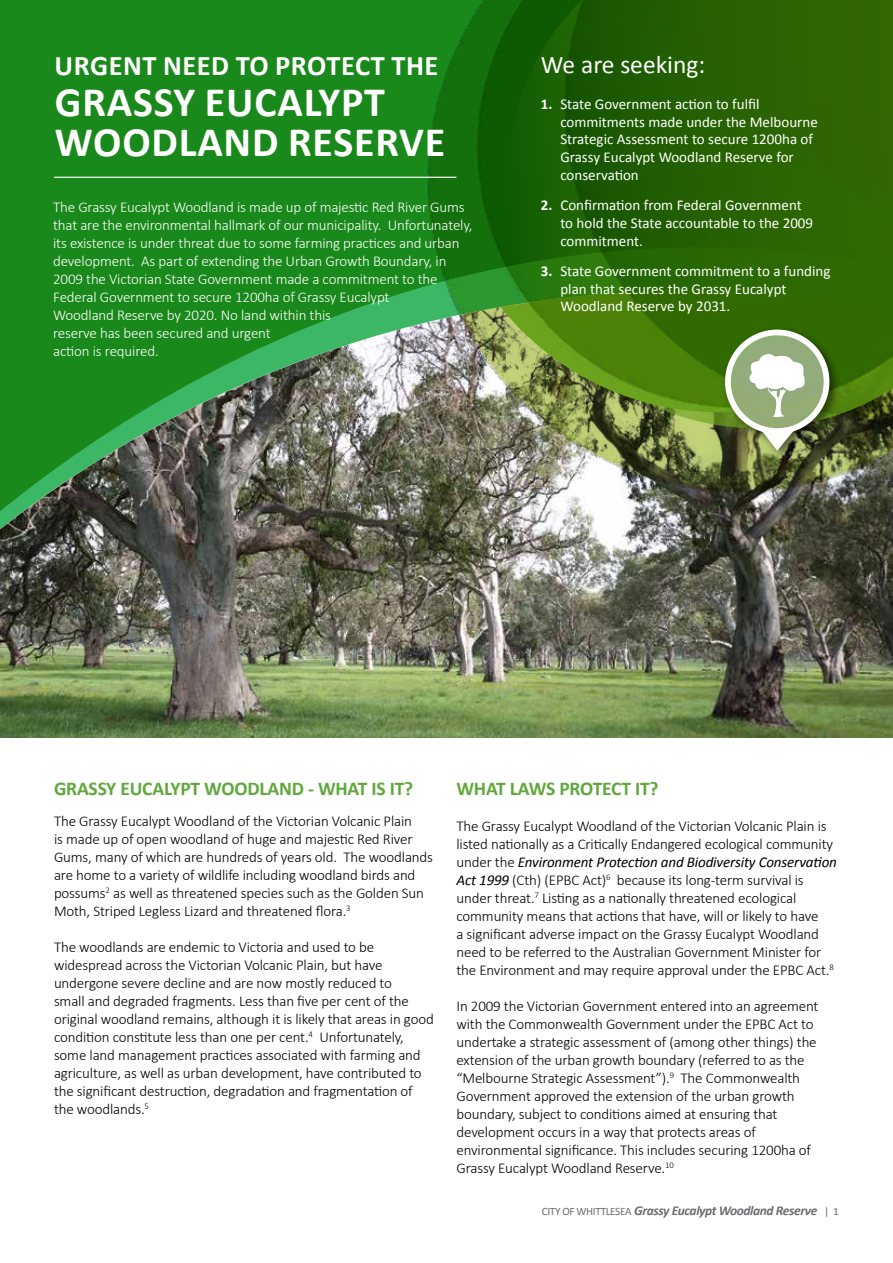
<style>
.page{position:relative;width:893px;height:1263px;background:#fff}
.page>*{position:absolute;margin:0;border:0;box-sizing:border-box;transform-origin:0 0}
.t1{font:700 42px/40.5px "Calibri";letter-spacing:.02em;color:#fff}
.t2{font:700 28.5px "Calibri";letter-spacing:.02em;color:#fff}
.t3{font:25.5px "Calibri";color:#fff}
.t4{font:700 19.5px "Calibri";letter-spacing:-.01em;color:#60a83c}
.t5{font:300 15px/18px "Calibri";letter-spacing:-.01em;color:#000}
.t6{font:300 15px/18px "Calibri";letter-spacing:-.01em;color:#fff}
.t7{font:15px/17.7px "Calibri";color:#fff}
.t8{font:italic 700 13.5px "Calibri";letter-spacing:-.03em;color:#6d6e71}
.s1{font-weight:700}
.s2{font-weight:400;font-style:italic}
.s3{font-weight:400;font-style:normal;font-size:11.25px}
</style>
<div class="page">
<img style="left:104px;top:589px;width:785px;height:149px">
<img style="left:0;top:585px;width:104px;height:153px">
<svg style="left:889px;top:683px;width:4px;height:55px"></svg>
<svg style="left:0;top:0;width:267px;height:585px;background:#2b7f2b"></svg>
<img style="left:267px;top:0;width:626px;height:683px">
<hr style="left:54px;top:177px;width:402px;height:1px;background:#fff">
<div style="left:721px;top:326px;width:120px;height:136px;background:#000;opacity:.55"></div>
<svg style="left:728px;top:332px;width:98px;height:99px;background:#a1b78b"></svg>
<div style="left:725px;top:330px;width:104px;height:104px;border:6px solid #fff;border-radius:50%"></div>
<svg style="left:759px;top:427px;width:34px;height:24px"></svg>
<svg style="left:747px;top:353px;width:58px;height:65px"></svg>
<h2 class="t2" style="left:55px;top:48px;width:238px">URGENT NEED TO PROTECT</h2>
<h2 class="t2" style="left:391px;top:48px;width:17px">THE</h2>
<h1 class="t1" style="left:55px;top:80px;width:392px">GRASSY EUCALYPT<br>WOODLAND RESERVE</h1>
<p class="t6" style="left:53px;top:198px;width:421px">The Grassy Eucalypt Woodland is made up of majestic Red River Gums that are the environmental hallmark of our municipality. Unfortunately, its existence is under threat due to some farming practices and urban development. As part of extending the Urban Growth Boundary, in 2009 the Victorian State Government made a commitment to the Federal Government to secure 1200ha of Grassy Eucalypt<br>Woodland Reserve by 2020. No land within this<br>reserve has been secured and urgent<br>action is required.</p>
<h3 class="t3" style="left:541px;top:49px;width:166px">We are seeking:</h3>
<p class="t7" style="left:560px;top:94px;width:259px;text-indent:-20px"><span class="s1">1.</span> State Government action to fulfil commitments made under the Melbourne Strategic Assessment to secure 1200ha of Grassy Eucalypt Woodland Reserve for conservation</p>
<p class="t7" style="left:560px;top:196px;width:254px;text-indent:-20px"><span class="s1">2.</span> Confirmation from Federal Government to hold the State accountable to the 2009 commitment.</p>
<p class="t7" style="left:560px;top:261px;width:272px;text-indent:-20px"><span class="s1">3.</span> State Government commitment to a funding plan that secures the Grassy Eucalypt<br>Woodland Reserve by 2031.</p>
<h3 class="t4" style="left:54px;top:776px;width:361px">GRASSY EUCALYPT WOODLAND - WHAT IS IT?</h3>
<p class="t5" style="left:54px;top:811px;width:380px">The Grassy Eucalypt Woodland of the Victorian Volcanic Plain<br>is made up of open woodland of huge and majestic Red River Gums, many of which are hundreds of years old. The woodlands are home to a variety of wildlife including woodland birds and possums<sup>2</sup> as well as threatened species such as the Golden Sun Moth, Striped Legless Lizard and threatened flora.<sup>3</sup></p>
<p class="t5" style="left:54px;top:937px;width:381px">The woodlands are endemic to Victoria and used to be widespread across the Victorian Volcanic Plain, but have undergone severe decline and are now mostly reduced to<br>small and degraded fragments. Less than five per cent of the original woodland remains, although it is likely that areas in good condition constitute less than one per cent.<sup>4</sup> Unfortunately, some land management practices associated with farming and agriculture, as well as urban development, have contributed to the significant destruction, degradation and fragmentation of the woodlands.<sup>5</sup></p>
<h3 class="t4" style="left:456px;top:776px;width:204px">WHAT LAWS PROTECT IT?</h3>
<p class="t5" style="left:456px;top:817px;width:382px">The Grassy Eucalypt Woodland of the Victorian Volcanic Plain is listed nationally as a Critically Endangered ecological community under the <span class="s2">Environment Protection and Biodiversity Conservation Act 1999</span> (Cth) (EPBC Act)<sup>6</sup> because its long-term survival is under threat.<sup>7</sup> Listing as a nationally threatened ecological community means that actions that have, will or likely to have<br>a significant adverse impact on the Grassy Eucalypt Woodland need to be referred to the Australian Government Minister for the Environment and may require approval under the EPBC Act.<sup>8</sup></p>
<p class="t5" style="left:456px;top:997px;width:363px">In 2009 the Victorian Government entered into an agreement with the Commonwealth Government under the EPBC Act to undertake a strategic assessment of (among other things) the extension of the urban growth boundary (referred to as the “Melbourne Strategic Assessment”).<sup>9</sup> The Commonwealth Government approved the extension of the urban growth boundary, subject to conditions aimed at ensuring that development occurs in a way that protects areas of environmental significance. This includes securing 1200ha of Grassy Eucalypt Woodland Reserve.<sup>10</sup></p>
<p class="t8" style="left:542px;top:1202px;width:299px"><span class="s3">City of Whittlesea</span> Grassy Eucalypt Woodland Reserve <span class="s3">| 1</span></p>
</div>
